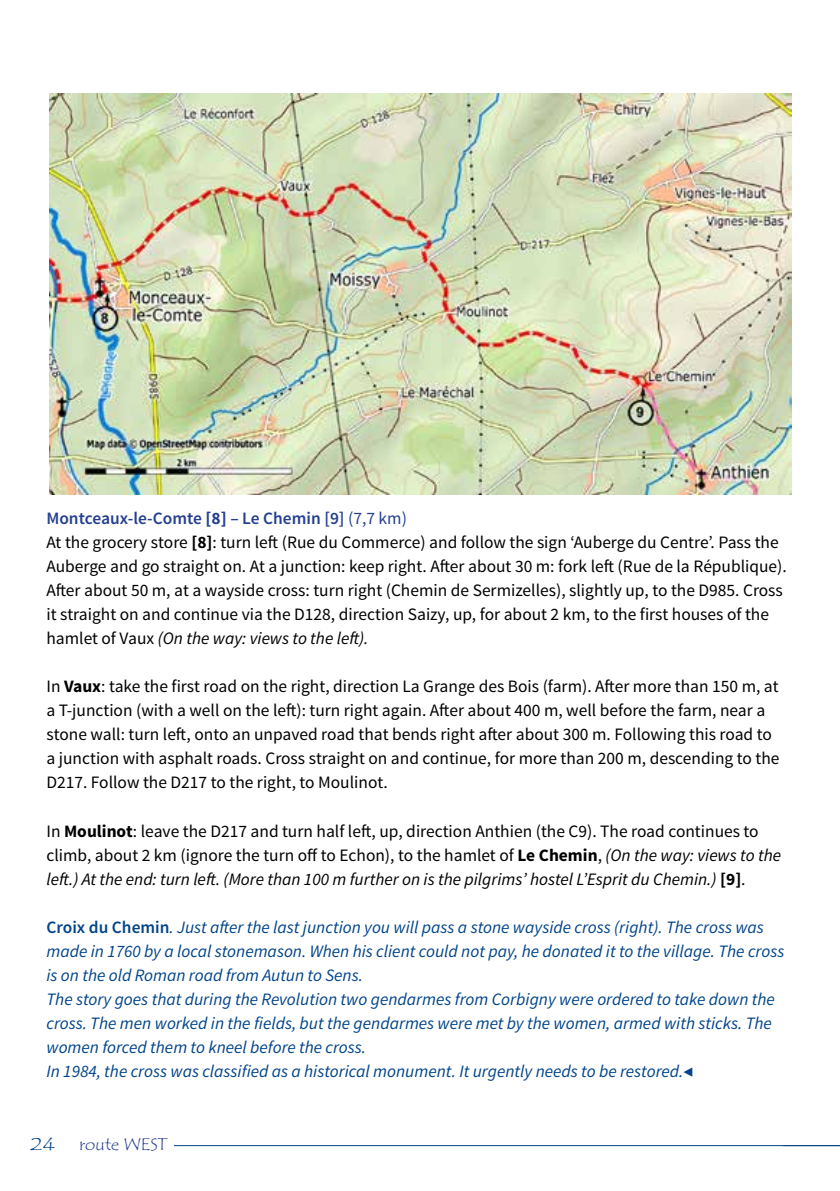
<style>
.page{position:relative;width:840px;height:1191px;background:#fff}
.page>*{position:absolute;margin:0;border:0;box-sizing:border-box;transform-origin:0 0}
.t1{font:18px "Tempus Sans ITC";color:#004489;scale:1.25 1}
.t2{font:17.4px/24px "Source Sans Pro";color:#000}
.t3{font:italic 17.4px/24px "Source Sans Pro";color:#004489}
.t4{font:17.4px "Tempus Sans ITC";color:#243f8f}
.s1{font-weight:600;color:#243f8f}
.s2{font-weight:700;color:#243f8f}
.s3{color:#243f8f}
.s4{font-weight:700}
.s5{font-style:italic}
.s6{font-weight:600;font-style:normal}
.s7{font-style:normal}
</style>
<div class="page">
<hr style="left:105px;top:1145px;width:734px;height:1px;background:#004489">
<div style="left:75px;top:1134px;width:99px;height:35px;background:#fff"></div>
<img style="left:49px;top:94px;width:741px;height:400px">
<p class="t2" style="left:46px;top:507px;width:741px"><span class="s1">Montceaux-le-Comte</span> <span class="s2">[8]</span> <span class="s1">– Le Chemin [9]</span> <span class="s3">(7,7 km)<br></span>At the grocery store <span class="s4">[8]</span>: turn left (Rue du Commerce) and follow the sign ‘Auberge du Centre’. Pass the Auberge and go straight on. At a junction: keep right. After about 30 m: fork left (Rue de la République).<br>After about 50 m, at a wayside cross: turn right (Chemin de Sermizelles), slightly up, to the D985. Cross it straight on and continue via the D128, direction Saizy, up, for about 2 km, to the first houses of the hamlet of Vaux <span class="s5">(On the way: views to the left).</span></p>
<p class="t2" style="left:46px;top:675px;width:734px">In <span class="s4">Vaux</span>: take the first road on the right, direction La Grange des Bois (farm). After more than 150 m, at a T-junction (with a well on the left): turn right again. After about 400 m, well before the farm, near a stone wall: turn left, onto an unpaved road that bends right after about 300 m. Following this road to a junction with asphalt roads. Cross straight on and continue, for more than 200 m, descending to the D217. Follow the D217 to the right, to Moulinot.</p>
<p class="t2" style="left:46px;top:819px;width:735px">In <span class="s4">Moulinot</span>: leave the D217 and turn half left, up, direction Anthien (the C9). The road continues to climb, about 2 km (ignore the turn off to Echon), to the hamlet of <span class="s4">Le Chemin</span>, <span class="s5">(On the way: views to the left.) At the end: turn left. (More than 100 m further on is the pilgrims’ hostel L’Esprit du Chemin.)</span> <span class="s4">[9]</span>.</p>
<p class="t3" style="left:46px;top:914px;width:739px"><span class="s6">Croix du Chemin</span>. Just after the last junction you will pass a stone wayside cross (right). The cross was made in 1760 by a local stonemason. When his client could not pay, he donated it to the village. The cross is on the old Roman road from Autun to Sens.<br>The story goes that during the Revolution two gendarmes from Corbigny were ordered to take down the cross. The men worked in the fields, but the gendarmes were met by the women, armed with sticks. The women forced them to kneel before the cross.<br>In 1984, the cross was classified as a historical monument. It urgently needs to be restored.<span class="s7">◀</span></p>
<p class="t1" style="left:30px;top:1132px;width:22px">24</p>
<p class="t4" style="left:79px;top:1133px;width:89px">route WEST</p>
</div>
